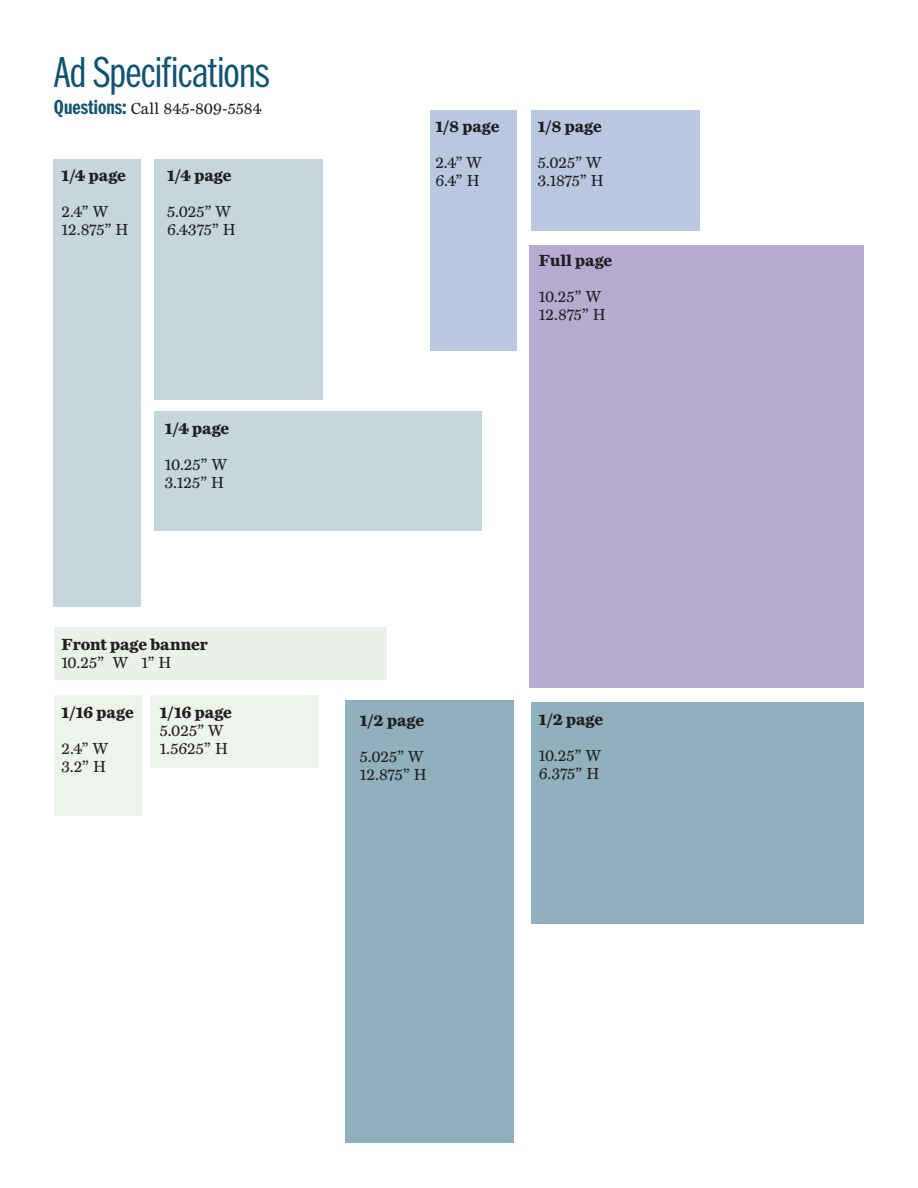
<style>
.page{position:relative;width:918px;height:1188px;background:#fff}
.page>*{position:absolute;margin:0;border:0;box-sizing:border-box;transform-origin:0 0}
.Subhead{font:300 45px "Franklin Cond ITC Pro";letter-spacing:-.015em;color:#115471}
.t1{font:16.5px "Miller Daily Two";letter-spacing:-.005em;color:#231f20}
.t2{font:700 16.5px "Miller Daily Two";color:#231f20}
.s1{font-family:"Franklin Cond ITC Pro";font-weight:700;font-size:21px;color:#115471}
</style>
<div class="page">
<div style="left:154px;top:159px;width:168px;height:240px;background:#c6d6dd"></div>
<div style="left:154px;top:411px;width:328px;height:120px;background:#c6d6dd"></div>
<div style="left:53px;top:159px;width:88px;height:447px;background:#c6d6dd"></div>
<div style="left:531px;top:702px;width:333px;height:221px;background:#91b0bd"></div>
<div style="left:346px;top:700px;width:168px;height:443px;background:#91b0bd"></div>
<div style="left:430px;top:110px;width:87px;height:241px;background:#bac7e1"></div>
<div style="left:531px;top:111px;width:169px;height:120px;background:#bac7e1"></div>
<div style="left:54px;top:627px;width:333px;height:53px;background:#eaf1ea"></div>
<div style="left:54px;top:696px;width:87px;height:120px;background:#eef3ee"></div>
<div style="left:150px;top:696px;width:168px;height:72px;background:#eef3ee"></div>
<div style="left:529px;top:245px;width:335px;height:443px;background:#b7abd2"></div>
<p class="Subhead" style="left:54px;top:49px;width:217px">Ad Specifications</p>
<p class="t1" style="left:54px;top:99px;width:209px"><span class="s1">Questions:</span> Call 845-809-5584</p>
<p class="t2" style="left:61px;top:165px;width:66px">1/4 page</p>
<p class="t1" style="left:61px;top:202px;width:48px">2.4” W</p>
<p class="t1" style="left:61px;top:220px;width:69px">12.875” H</p>
<p class="t2" style="left:167px;top:165px;width:66px">1/4 page</p>
<p class="t1" style="left:167px;top:202px;width:65px">5.025” W</p>
<p class="t1" style="left:167px;top:220px;width:70px">6.4375” H</p>
<p class="t2" style="left:165px;top:418px;width:66px">1/4 page</p>
<p class="t1" style="left:165px;top:455px;width:64px">10.25” W</p>
<p class="t1" style="left:165px;top:473px;width:61px">3.125” H</p>
<p class="t2" style="left:61px;top:634px;width:148px">Front page banner</p>
<p class="t1" style="left:61px;top:653px;width:112px">10.25” W 1” H</p>
<p class="t2" style="left:61px;top:702px;width:74px">1/16 page</p>
<p class="t1" style="left:61px;top:739px;width:48px">2.4” W</p>
<p class="t1" style="left:61px;top:757px;width:46px">3.2” H</p>
<p class="t2" style="left:160px;top:702px;width:74px">1/16 page</p>
<p class="t1" style="left:160px;top:721px;width:65px">5.025” W</p>
<p class="t1" style="left:160px;top:739px;width:70px">1.5625” H</p>
<p class="t2" style="left:435px;top:117px;width:66px">1/8 page</p>
<p class="t1" style="left:435px;top:154px;width:48px">2.4” W</p>
<p class="t1" style="left:435px;top:172px;width:46px">6.4” H</p>
<p class="t2" style="left:538px;top:117px;width:66px">1/8 page</p>
<p class="t1" style="left:538px;top:154px;width:65px">5.025” W</p>
<p class="t1" style="left:538px;top:172px;width:68px">3.1875” H</p>
<p class="t2" style="left:539px;top:250px;width:75px">Full page</p>
<p class="t1" style="left:539px;top:288px;width:64px">10.25” W</p>
<p class="t1" style="left:539px;top:306px;width:69px">12.875” H</p>
<p class="t2" style="left:360px;top:711px;width:66px">1/2 page</p>
<p class="t1" style="left:360px;top:748px;width:65px">5.025” W</p>
<p class="t1" style="left:360px;top:766px;width:69px">12.875” H</p>
<p class="t2" style="left:539px;top:709px;width:66px">1/2 page</p>
<p class="t1" style="left:539px;top:746px;width:64px">10.25” W</p>
<p class="t1" style="left:539px;top:764px;width:62px">6.375” H</p>
</div>
